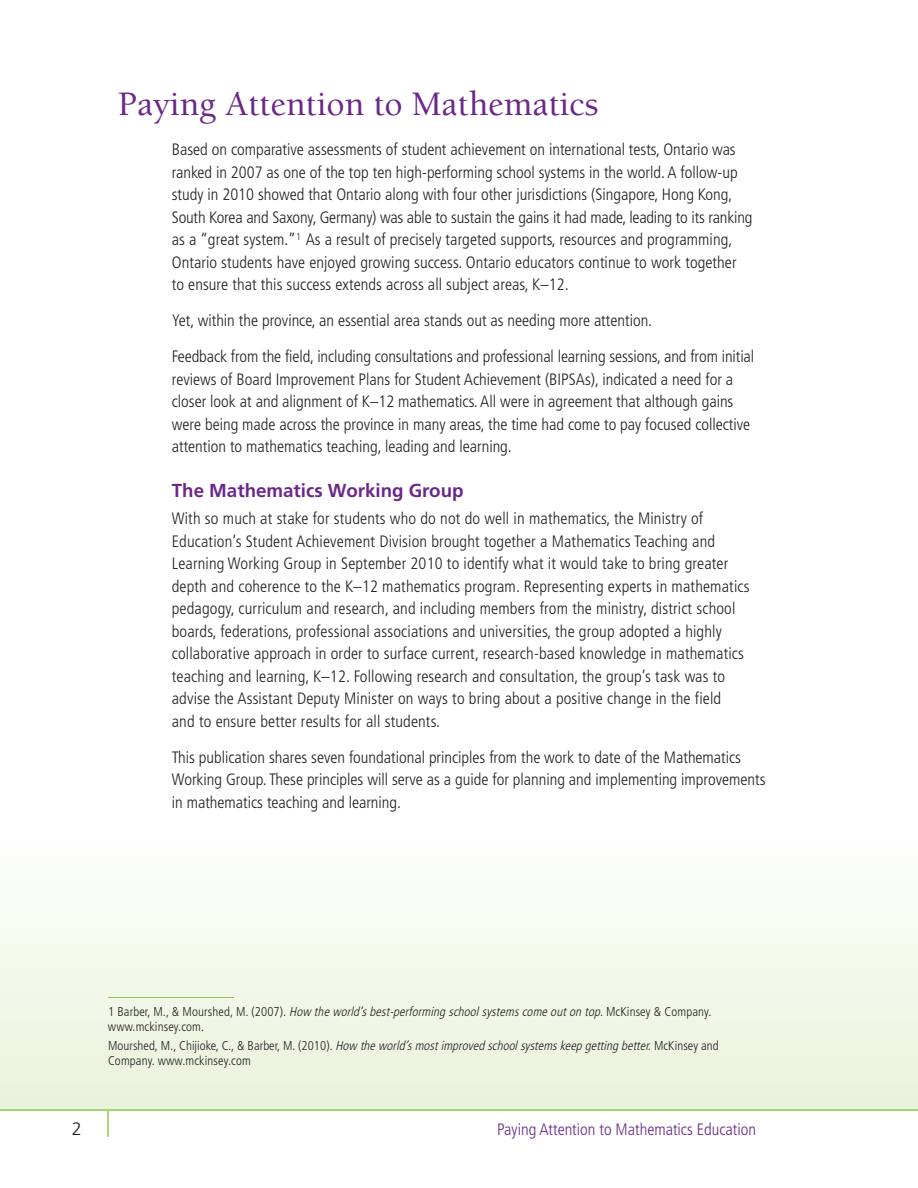
<style>
.page{position:relative;width:918px;height:1188px;background:#fff}
.page>*{position:absolute;margin:0;border:0;box-sizing:border-box;transform-origin:0 0}
.t1{font:500 35.25px "Berkeley";color:#6c2789}
.t2{font:700 18.75px "Frutiger";color:#6c2789}
.t3{font:300 18px "Frutiger";color:#231f20}
.t4{font:300 condensed 16.5px/22.5px "Frutiger";color:#231f20}
.t5{font:300 condensed 16.5px "Frutiger";color:#6c2789}
.t6{font:300 condensed 12.75px/15px "Frutiger";letter-spacing:.01em;color:#231f20}
.s1{font-style:italic}
</style>
<div class="page">
<div style="left:0;top:838px;width:918px;height:272px;background:linear-gradient(to bottom,#fefefe,#e9f2da)"></div>
<hr style="left:0;top:1109px;width:918px;height:2px;background:#92c947">
<hr style="left:107px;top:1110px;width:2px;height:27px;background:#92c947">
<hr style="left:108px;top:997px;width:126px;height:1px;background:#92c947">
<h1 class="t1" style="left:118px;top:90px;width:482px">Paying Attention to Mathematics</h1>
<p class="t4" style="left:172px;top:140px;width:582px">Based on comparative assessments of student achievement on international tests, Ontario was ranked in 2007 as one of the top ten high-performing school systems in the world. A follow-up study in 2010 showed that Ontario along with four other jurisdictions (Singapore, Hong Kong, South Korea and Saxony, Germany) was able to sustain the gains it had made, leading to its ranking as a “great system.”<sup>1</sup> As a result of precisely targeted supports, resources and programming, Ontario students have enjoyed growing success. Ontario educators continue to work together to ensure that this success extends across all subject areas, K–12.</p>
<p class="t4" style="left:172px;top:304px;width:584px;line-height:36px">Yet, within the province, an essential area stands out as needing more attention.<br>Feedback from the field, including consultations and professional learning sessions, and from initial</p>
<p class="t4" style="left:172px;top:369px;width:580px">reviews of Board Improvement Plans for Student Achievement (BIPSAs), indicated a need for a closer look at and alignment of K–12 mathematics. All were in agreement that although gains were being made across the province in many areas, the time had come to pay focused collective attention to mathematics teaching, leading and learning.</p>
<p class="t2" style="left:172px;top:483px;width:293px">The Mathematics Working Group</p>
<p class="t4" style="left:172px;top:509px;width:579px">With so much at stake for students who do not do well in mathematics, the Ministry of Education’s Student Achievement Division brought together a Mathematics Teaching and Learning Working Group in September 2010 to identify what it would take to bring greater depth and coherence to the K–12 mathematics program. Representing experts in mathematics pedagogy, curriculum and research, and including members from the ministry, district school boards, federations, professional associations and universities, the group adopted a highly collaborative approach in order to surface current, research-based knowledge in mathematics teaching and learning, K–12. Following research and consultation, the group’s task was to advise the Assistant Deputy Minister on ways to bring about a positive change in the field<br>and to ensure better results for all students.</p>
<p class="t4" style="left:172px;top:747px;width:595px">This publication shares seven foundational principles from the work to date of the Mathematics<br>Working Group. These principles will serve as a guide for planning and implementing improvements in mathematics teaching and learning.</p>
<p class="t6" style="left:108px;top:1005px;width:605px">1 Barber, M., &amp; Mourshed, M. (2007). <span class="s1">Howtheworld’sbest-performingschoolsystemscomeoutontop</span>. McKinsey &amp; Company. www.mckinsey.com.</p>
<p class="t6" style="left:108px;top:1039px;width:612px">Mourshed, M., Chijioke, C., &amp; Barber, M. (2010). <span class="s1">Howtheworld’smostimprovedschoolsystemskeepgettingbetter.</span>McKinsey and<br>Company. www.mckinsey.com</p>
<p class="t3" style="left:72px;top:1121px;width:12px">2</p>
<p class="t5" style="left:497px;top:1122px;width:260px">Paying Attention to Mathematics Education</p>
</div>
